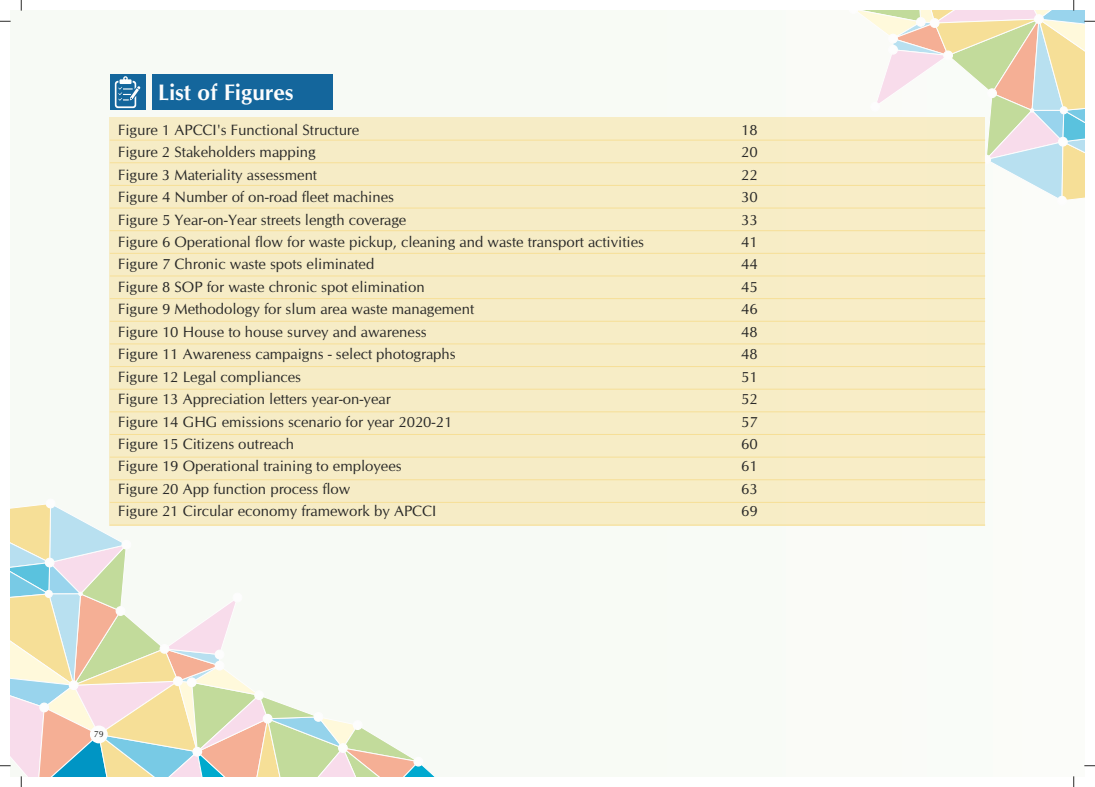
<style>
.page{position:relative;width:1095px;height:787px;background:#fff}
.page>*{position:absolute;margin:0;border:0;box-sizing:border-box;transform-origin:0 0}
.t1{font:700 22.5px "CG Omega";color:#fdfdfd}
.t2{font:15px "CG Omega";color:#292928}
.t3{font:8.75px "CG Omega";color:#292928}
</style>
<div class="page">
<div style="left:11px;top:11px;width:1073px;height:765px;background:#f8fbf6"></div>
<div style="left:46px;top:498px;width:9px;height:10px;background:#fdfdfd;border:1px solid #fdfdfd;border-radius:50%"></div>
<div style="left:1057px;top:196px;width:10px;height:10px;background:#fdfdfd;border:1px solid #fdfdfd;border-radius:50%"></div>
<div style="left:110px;top:117px;width:875px;height:408px;background:#f6ecc6"></div>
<div style="left:110px;top:74px;width:35px;height:36px;background:#14669c"></div>
<div style="left:152px;top:74px;width:181px;height:36px;background:#14669c"></div>
<hr style="left:110px;top:140px;width:875px;height:1px;background:#f6df97">
<hr style="left:110px;top:162px;width:875px;height:1px;background:#f6df97">
<hr style="left:110px;top:185px;width:875px;height:1px;background:#f6df97">
<hr style="left:110px;top:208px;width:875px;height:1px;background:#f6df97">
<hr style="left:110px;top:230px;width:875px;height:1px;background:#f6df97">
<hr style="left:110px;top:253px;width:875px;height:1px;background:#f6df97">
<hr style="left:110px;top:275px;width:875px;height:1px;background:#f6df97">
<hr style="left:110px;top:298px;width:875px;height:1px;background:#f6df97">
<hr style="left:110px;top:321px;width:875px;height:1px;background:#f6df97">
<hr style="left:110px;top:343px;width:875px;height:1px;background:#f6df97">
<hr style="left:110px;top:366px;width:875px;height:1px;background:#f6df97">
<hr style="left:110px;top:389px;width:875px;height:1px;background:#f6df97">
<hr style="left:110px;top:411px;width:875px;height:1px;background:#f6df97">
<hr style="left:110px;top:434px;width:875px;height:1px;background:#f6df97">
<hr style="left:110px;top:457px;width:875px;height:1px;background:#f6df97">
<hr style="left:110px;top:479px;width:875px;height:1px;background:#f6df97">
<hr style="left:110px;top:502px;width:875px;height:1px;background:#f6df97">
<hr style="left:110px;top:524px;width:875px;height:1px;background:#f6df97">
<svg style="left:115px;top:76px;width:26px;height:32px"></svg>
<svg style="left:0;top:502px;width:476px;height:285px"></svg>
<svg style="left:848px;top:0;width:247px;height:202px"></svg>
<h1 class="t1" style="left:158px;top:84px;width:137px">List of Figures</h1>
<p class="t2" style="left:118px;top:124px;width:243px">Figure 1 APCCI's Functional Structure</p>
<p class="t2" style="left:741px;top:124px;width:18px">18</p>
<p class="t2" style="left:118px;top:146px;width:199px">Figure 2 Stakeholders mapping</p>
<p class="t2" style="left:741px;top:146px;width:18px">20</p>
<p class="t2" style="left:118px;top:169px;width:201px">Figure 3 Materiality assessment</p>
<p class="t2" style="left:741px;top:169px;width:18px">22</p>
<p class="t2" style="left:118px;top:191px;width:277px">Figure 4 Number of on-road fleet machines</p>
<p class="t2" style="left:741px;top:191px;width:18px">30</p>
<p class="t2" style="left:118px;top:213px;width:290px">Figure 5 Year-on-Year streets length coverage</p>
<p class="t2" style="left:741px;top:213px;width:18px">33</p>
<p class="t2" style="left:118px;top:236px;width:527px">Figure 6 Operational flow for waste pickup, cleaning and waste transport activities</p>
<p class="t2" style="left:741px;top:236px;width:18px">41</p>
<p class="t2" style="left:118px;top:258px;width:258px">Figure 7 Chronic waste spots eliminated</p>
<p class="t2" style="left:741px;top:258px;width:18px">44</p>
<p class="t2" style="left:118px;top:281px;width:308px">Figure 8 SOP for waste chronic spot elimination</p>
<p class="t2" style="left:741px;top:281px;width:18px">45</p>
<p class="t2" style="left:118px;top:303px;width:358px">Figure 9 Methodology for slum area waste management</p>
<p class="t2" style="left:741px;top:303px;width:18px">46</p>
<p class="t2" style="left:118px;top:325px;width:310px">Figure 10 House to house survey and awareness</p>
<p class="t2" style="left:741px;top:325px;width:18px">48</p>
<p class="t2" style="left:118px;top:348px;width:339px">Figure 11 Awareness campaigns - select photographs</p>
<p class="t2" style="left:741px;top:348px;width:18px">48</p>
<p class="t2" style="left:118px;top:370px;width:185px">Figure 12 Legal compliances</p>
<p class="t2" style="left:741px;top:370px;width:18px">51</p>
<p class="t2" style="left:118px;top:393px;width:274px">Figure 13 Appreciation letters year-on-year</p>
<p class="t2" style="left:741px;top:393px;width:18px">52</p>
<p class="t2" style="left:118px;top:415px;width:336px">Figure 14 GHG emissions scenario for year 2020-21</p>
<p class="t2" style="left:741px;top:415px;width:18px">57</p>
<p class="t2" style="left:118px;top:438px;width:178px">Figure 15 Citizens outreach</p>
<p class="t2" style="left:741px;top:438px;width:18px">60</p>
<p class="t2" style="left:118px;top:460px;width:285px">Figure 19 Operational training to employees</p>
<p class="t2" style="left:741px;top:460px;width:18px">61</p>
<p class="t2" style="left:118px;top:482px;width:234px">Figure 20 App function process flow</p>
<p class="t2" style="left:741px;top:482px;width:18px">63</p>
<p class="t2" style="left:118px;top:505px;width:320px">Figure 21 Circular economy framework by APCCI</p>
<p class="t2" style="left:741px;top:505px;width:18px">69</p>
<p class="t3" style="left:94px;top:730px;width:11px">79</p>
</div>
